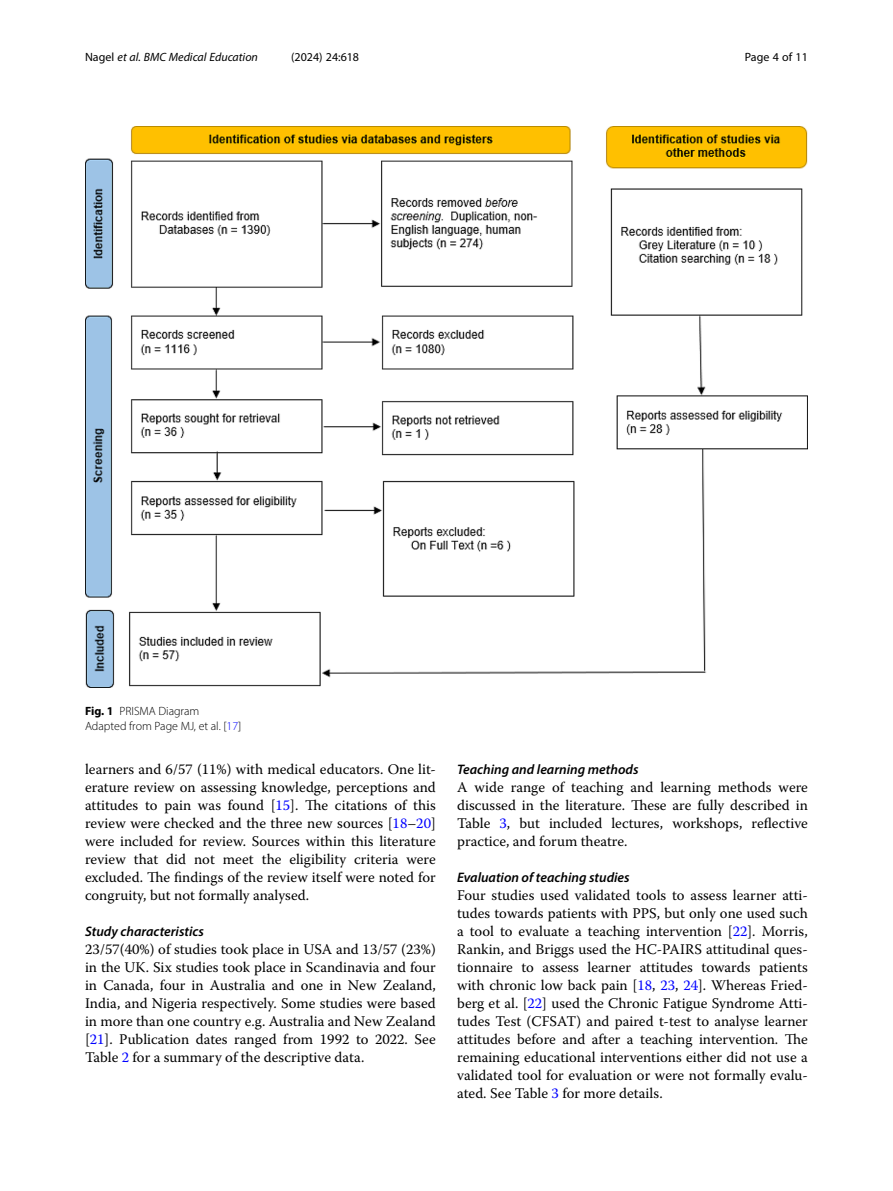
<style>
.page{position:relative;width:893px;height:1191px;background:#fff}
.page>*{position:absolute;margin:0;border:0;box-sizing:border-box;transform-origin:0 0}
.Body_Text{font:14.7px/18px "Warnock Pro";color:#000;text-align:justify}
.Head_3{font:italic 600 13.8px "Myriad Pro";color:#000}
.Figure_Caption{font:300 12px "Myriad Pro";color:#000}
.t1{font:italic 12px "Myriad Pro";color:#000}
.t2{font:12px "Myriad Pro";color:#000}
.s1{font-style:normal}
.s2{font-weight:700}
.s3{color:#00f}
</style>
<div class="page">
<img style="left:85px;top:126px;width:723px;height:562px">
<p class="t1" style="left:85px;top:50px;width:174px"><span class="s1">Nagel</span> et al. BMC Medical Education</p>
<p class="t2" style="left:291px;top:50px;width:70px">(2024) 24:618</p>
<p class="t2" style="left:745px;top:50px;width:65px">Page 4 of 11</p>
<p class="Figure_Caption" style="left:85px;top:703px;width:116px"><span class="s2">Fig. 1</span> PRISMA Diagram</p>
<p class="Figure_Caption" style="left:85px;top:718px;width:158px">Adapted from Page MJ, et al. [<span class="s3">17</span>]</p>
<p class="Body_Text" style="left:85px;top:760px;width:352px">learners and 6/57 (11%) with medical educators. One lit&shy;erature review on assessing knowledge, perceptions and attitudes to pain was found [<span class="s3">15</span>]. The citations of this review were checked and the three new sources [<span class="s3">18</span>–<span class="s3">20</span>] were included for review. Sources within this literature review that did not meet the eligibility criteria were excluded. The findings of the review itself were noted for congruity, but not formally analysed.</p>
<p class="Head_3" style="left:85px;top:923px;width:120px">Study characteristics</p>
<p class="Body_Text" style="left:85px;top:940px;width:352px">23/57(40%) of studies took place in USA and 13/57 (23%) in the UK. Six studies took place in Scandinavia and four in Canada, four in Australia and one in New Zealand, India, and Nigeria respectively. Some studies were based in more than one country e.g. Australia and New Zealand [<span class="s3">21</span>]. Publication dates ranged from 1992 to 2022. See Table <span class="s3">2</span> for a summary of the descriptive data.</p>
<p class="Head_3" style="left:457px;top:761px;width:183px">Teaching and learning methods</p>
<p class="Body_Text" style="left:457px;top:778px;width:352px">A wide range of teaching and learning methods were discussed in the literature. These are fully described in Table <span class="s3">3</span>, but included lectures, workshops, reflective practice, and forum theatre.</p>
<p class="Head_3" style="left:457px;top:869px;width:174px">Evaluation of teaching studies</p>
<p class="Body_Text" style="left:457px;top:886px;width:352px">Four studies used validated tools to assess learner atti&shy;tudes towards patients with PPS, but only one used such a tool to evaluate a teaching intervention [<span class="s3">22</span>]. Morris, Rankin, and Briggs used the HC-PAIRS attitudinal ques&shy;tionnaire to assess learner attitudes towards patients with chronic low back pain [<span class="s3">18</span>, <span class="s3">23</span>, <span class="s3">24</span>]. Whereas Fried&shy;berg et al. [<span class="s3">22</span>] used the Chronic Fatigue Syndrome Atti&shy;tudes Test (CFSAT) and paired t-test to analyse learner attitudes before and after a teaching intervention. The remaining educational interventions either did not use a validated tool for evaluation or were not formally evalu&shy;ated. See Table <span class="s3">3</span> for more details.</p>
</div>
